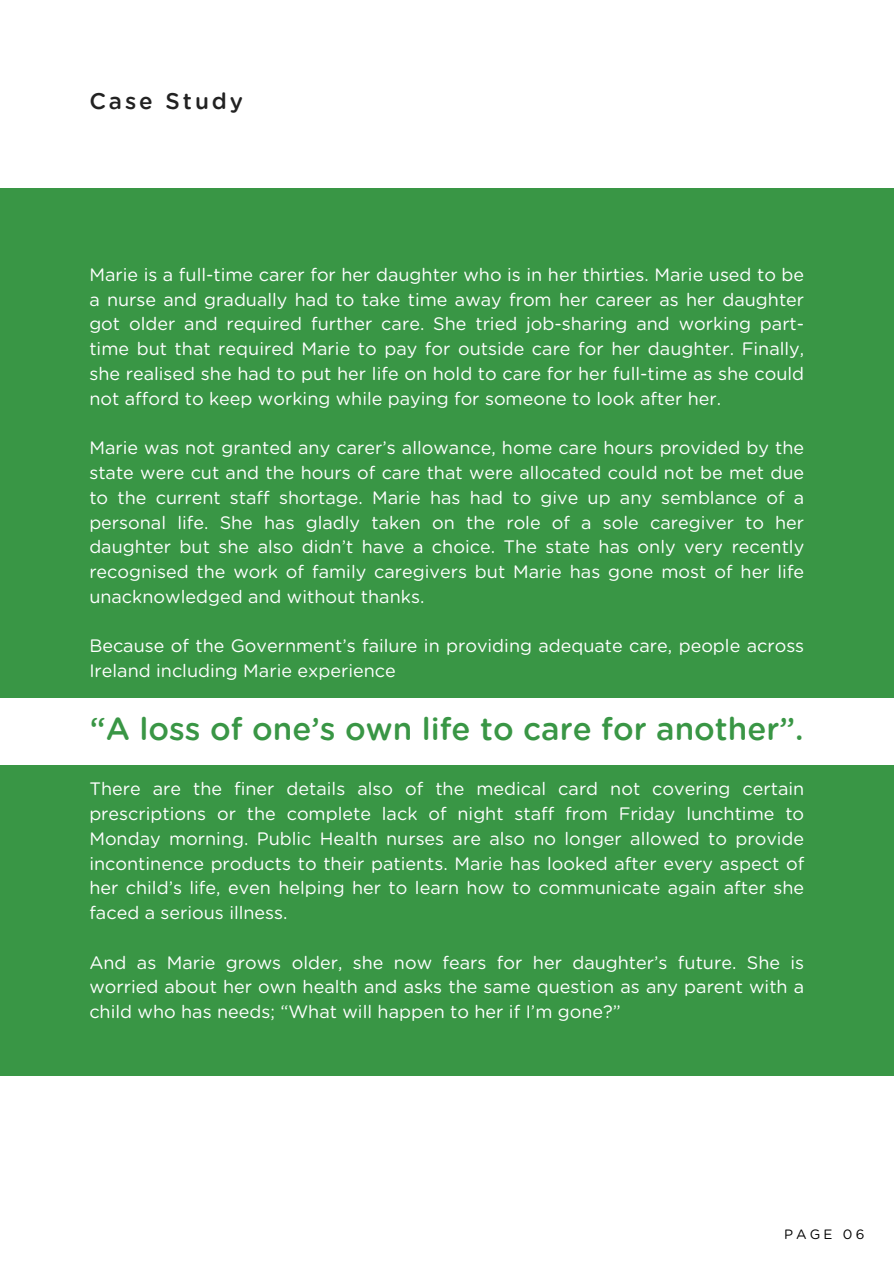
<style>
.page{position:relative;width:894px;height:1264px;background:#fff}
.page>*{position:absolute;margin:0;border:0;box-sizing:border-box;transform-origin:0 0}
.t1{font:500 31.5px "Gotham Rounded";color:#399645}
.t2{font:500 22.5px "Gotham Rounded";letter-spacing:.13em;color:#222}
.t3{font:18px/24.8px "Gotham Rounded";color:#fff;text-align:justify}
.t4{font:13.5px "Gotham Rounded";letter-spacing:.23em;color:#000001}
</style>
<div class="page">
<div style="left:0;top:188px;width:893px;height:887px;background:#399645"></div>
<div style="left:0;top:698px;width:893px;height:66px;background:#fff"></div>
<p class="t2" style="left:89px;top:91px;width:155px">Case Study</p>
<h2 class="t3" style="left:89px;top:263px;width:716px">Marie is a full-time carer for her daughter who is in her thirties. Marie used to be a nurse and gradually had to take time away from her career as her daughter got older and required further care. She tried job-sharing and working part&shy;time but that required Marie to pay for outside care for her daughter. Finally, she realised she had to put her life on hold to care for her full-time as she could not afford to keep working while paying for someone to look after her.</h2>
<h3 class="t3" style="left:89px;top:436px;width:716px">Marie was not granted any carer’s allowance, home care hours provided by the state were cut and the hours of care that were allocated could not be met due to the current staff shortage. Marie has had to give up any semblance of a personal life. She has gladly taken on the role of a sole caregiver to her daughter but she also didn’t have a choice. The state has only very recently recognised the work of family caregivers but Marie has gone most of her life unacknowledged and without thanks.</h3>
<h3 class="t3" style="left:89px;top:634px;width:716px">Because of the Government’s failure in providing adequate care, people across<br>Ireland including Marie experience</h3>
<h3 class="t1" style="left:90px;top:715px;width:715px">“A loss of one’s own life to care for another”.</h3>
<h1 class="t3" style="left:89px;top:777px;width:716px">There are the finer details also of the medical card not covering certain prescriptions or the complete lack of night staff from Friday lunchtime to Monday morning. Public Health nurses are also no longer allowed to provide incontinence products to their patients. Marie has looked after every aspect of her child’s life, even helping her to learn how to communicate again after she faced a serious illness.</h1>
<h3 class="t3" style="left:89px;top:950px;width:716px">And as Marie grows older, she now fears for her daughter’s future. She is worried about her own health and asks the same question as any parent with a child who has needs; “What will happen to her if I’m gone?”</h3>
<h3 class="t4" style="left:783px;top:1227px;width:82px">PAGE 06</h3>
</div>
